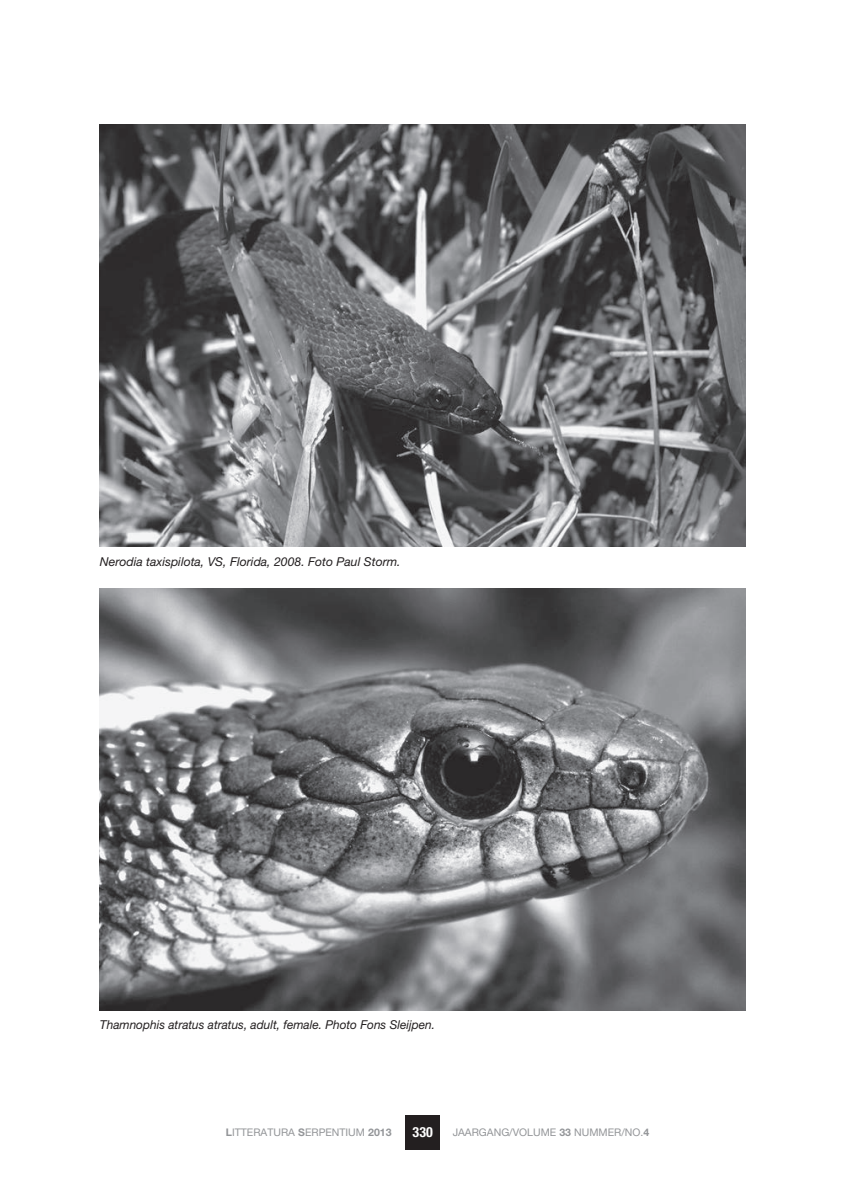
<style>
.page{position:relative;width:844px;height:1191px;background:#fff}
.page>*{position:absolute;margin:0;border:0;box-sizing:border-box;transform-origin:0 0}
.t1{font:700 condensed 14px "Helvetica Neue LT Std";color:#fff}
.t2{font:italic 12.25px "Helvetica Neue LT Std";color:#231f20}
.t3{font:10.5px "Helvetica Neue LT Std";color:#939598}
.s1{font-weight:700}
</style>
<div class="page">
<div style="left:405px;top:1114px;width:35px;height:35px;background:#231f20"></div>
<img style="left:100px;top:125px;width:645px;height:421px">
<img style="left:100px;top:588px;width:645px;height:422px">
<p class="t2" style="left:100px;top:554px;width:302px">Nerodia taxispilota, VS, Florida, 2008. Foto Paul Storm.</p>
<p class="t2" style="left:100px;top:1017px;width:336px">Thamnophis atratus atratus, adult, female. Photo Fons Sleijpen.</p>
<p class="t3" style="left:226px;top:1125px;width:167px"><span class="s1">L</span>ITTERATURA <span class="s1">S</span>ERPENTIUM <span class="s1">2013</span></p>
<p class="t1" style="left:412px;top:1123px;width:22px">330</p>
<p class="t3" style="left:452px;top:1125px;width:198px">JAARGANG/VOLUME <span class="s1">33</span> NUMMER/NO.<span class="s1">4</span></p>
</div>
